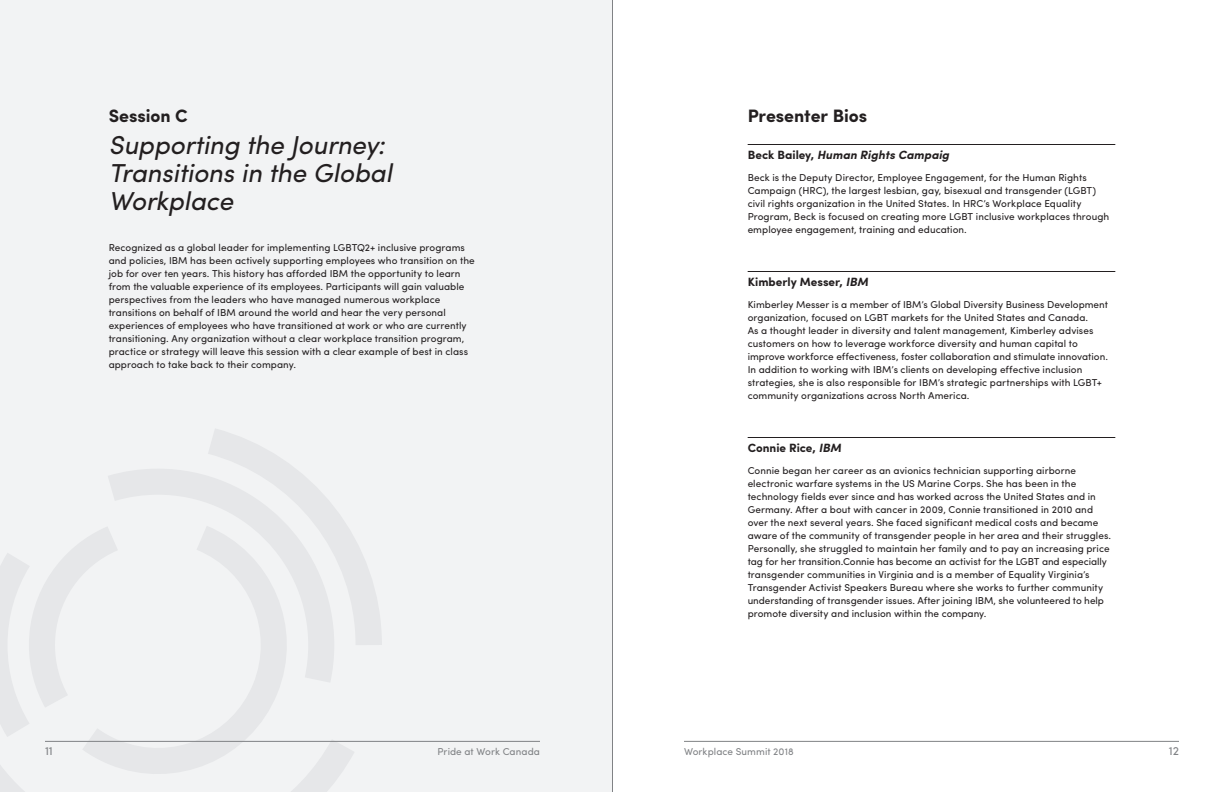
<style>
.page{position:relative;width:1224px;height:792px;background:#fff}
.page>*{position:absolute;margin:0;border:0;box-sizing:border-box;transform-origin:0 0}
.Body{font:italic 26px/28px "Sofia Pro";letter-spacing:-.005em;color:#231f20}
.Body-2{font:700 18px "Sofia Pro";color:#231f20}
.t1{font:700 12px "Sofia Pro";color:#231f20}
.t2{font:italic 700 12px "Sofia Pro";letter-spacing:.005em;color:#231f20}
.t3{font:12px "Sofia Pro";color:#808285}
.Body-3{font:10px/13px "Sofia Pro";letter-spacing:.005em;color:#231f20}
.t4{font:10px "Sofia Pro";letter-spacing:.005em;color:#808285}
.s1{font-style:normal}
.s2{font-style:italic}
</style>
<div class="page">
<div style="left:0;top:0;width:612px;height:792px;background:#f2f3f4"></div>
<svg style="left:0;top:740px;width:379px;height:52px"></svg>
<svg style="left:208px;top:429px;width:174px;height:216px"></svg>
<svg style="left:0;top:456px;width:347px;height:326px"></svg>
<hr style="left:748px;top:144px;width:367px;height:1px;background:#231f20">
<hr style="left:748px;top:271px;width:367px;height:1px;background:#231f20">
<hr style="left:748px;top:437px;width:367px;height:1px;background:#231f20">
<hr style="left:45px;top:741px;width:495px;height:1px;background:#808285">
<hr style="left:684px;top:741px;width:495px;height:1px;background:#808285">
<hr style="left:612px;top:0;width:1px;height:792px;background:#808285">
<p class="Body-2" style="left:109px;top:101px;width:81px">Session C</p>
<p class="Body" style="left:109px;top:129px;width:285px">Supporting the Journey:<br>Transitions in the Global<br>Workplace</p>
<p class="Body-3" style="left:109px;top:240px;width:368px">Recognized as a global leader for implementing LGBTQ2+ inclusive programs and policies, IBM has been actively supporting employees who transition on the job for over ten years. This history has afforded IBM the opportunity to learn from the valuable experience of its employees. Participants will gain valuable perspectives from the leaders who have managed numerous workplace transitions on behalf of IBM around the world and hear the very personal experiences of employees who have transitioned at work or who are currently transitioning. Any organization without a clear workplace transition program, practice or strategy will leave this session with a clear example of best in class approach to take back to their company.</p>
<p class="Body-2" style="left:748px;top:101px;width:121px">Presenter Bios</p>
<p class="t2" style="left:748px;top:145px;width:203px"><span class="s1">Beck Bailey,</span> Human Rights Campaig</p>
<p class="Body-3" style="left:748px;top:170px;width:363px">Beck is the Deputy Director, Employee Engagement, for the Human Rights Campaign (HRC), the largest lesbian, gay, bisexual and transgender (LGBT) civil rights organization in the United States. In HRC’s Workplace Equality Program, Beck is focused on creating more LGBT inclusive workplaces through employee engagement, training and education.</p>
<p class="t1" style="left:748px;top:272px;width:122px">Kimberly Messer, <span class="s2">IBM</span></p>
<p class="Body-3" style="left:748px;top:297px;width:362px">Kimberley Messer is a member of IBM’s Global Diversity Business Development organization, focused on LGBT markets for the United States and Canada.<br>As a thought leader in diversity and talent management, Kimberley advises customers on how to leverage workforce diversity and human capital to improve workforce effectiveness, foster collaboration and stimulate innovation.<br>In addition to working with IBM’s clients on developing effective inclusion strategies, she is also responsible for IBM’s strategic partnerships with LGBT+ community organizations across North America.</p>
<p class="t1" style="left:748px;top:438px;width:95px">Connie Rice, <span class="s2">IBM</span></p>
<p class="Body-3" style="left:748px;top:463px;width:365px">Connie began her career as an avionics technician supporting airborne electronic warfare systems in the US Marine Corps. She has been in the technology fields ever since and has worked across the United States and in Germany. After a bout with cancer in 2009, Connie transitioned in 2010 and over the next several years. She faced significant medical costs and became aware of the community of transgender people in her area and their struggles.<br>Personally, she struggled to maintain her family and to pay an increasing price tag for her transition.Connie has become an activist for the LGBT and especially transgender communities in Virginia and is a member of Equality Virginia’s Transgender Activist Speakers Bureau where she works to further community understanding of transgender issues. After joining IBM, she volunteered to help promote diversity and inclusion within the company.</p>
<p class="t3" style="left:45px;top:742px;width:9px">11</p>
<p class="t4" style="left:438px;top:744px;width:104px">Pride at Work Canada</p>
<p class="t4" style="left:684px;top:744px;width:111px">Workplace Summit 2018</p>
<p class="t3" style="left:1169px;top:742px;width:12px">12</p>
</div>
